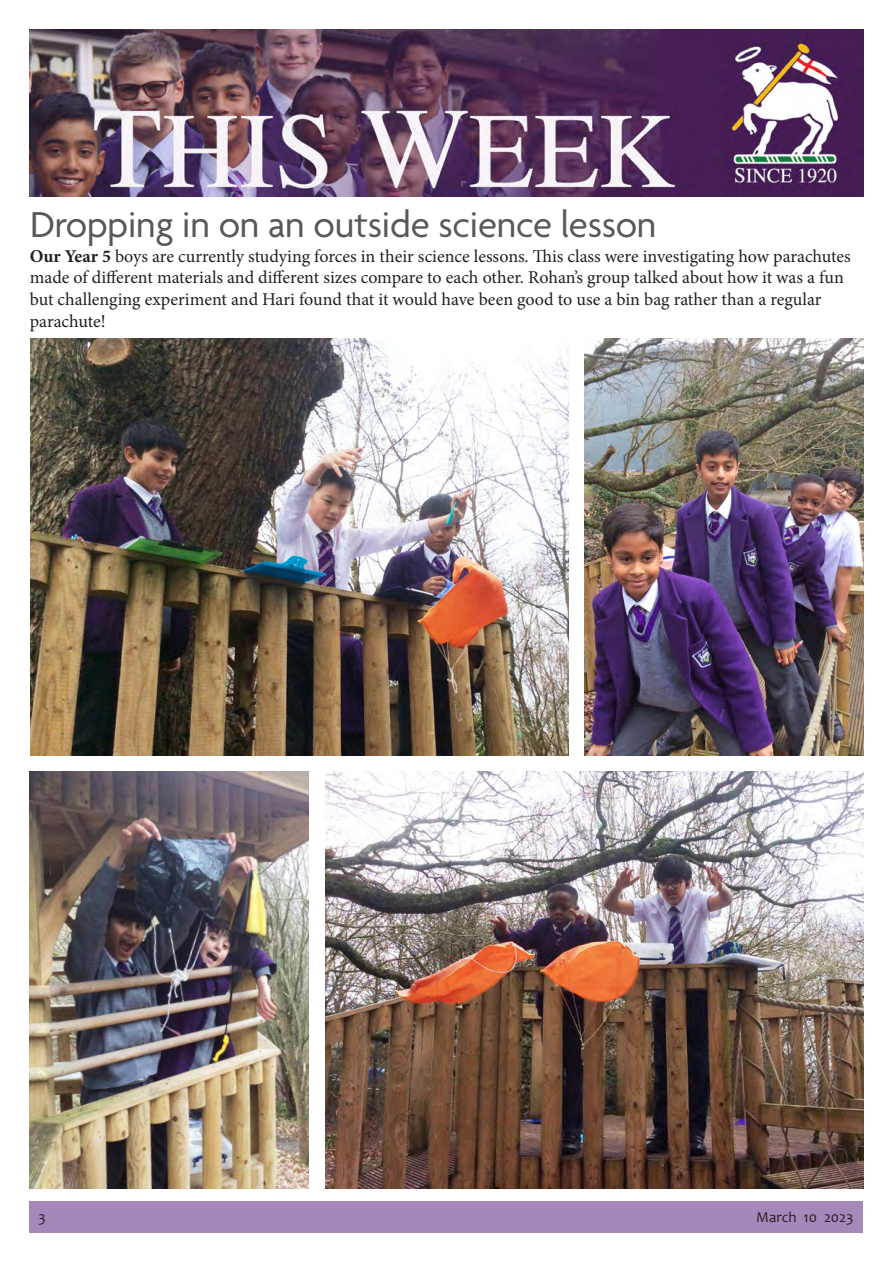
<style>
.page{position:relative;width:893px;height:1263px;background:#fff}
.page>*{position:absolute;margin:0;border:0;box-sizing:border-box;transform-origin:0 0}
.t1{font:39px "Agenda";letter-spacing:-.005em;color:#57585a}
.t2{font:18px/21.6px "Minion Pro";letter-spacing:-.005em;color:#231f20}
.t3{font:15px "Candara";color:#231f20}
.s1{font-weight:700}
</style>
<div class="page">
<div style="left:29px;top:1201px;width:834px;height:32px;background:#a488ba"></div>
<img style="left:30px;top:30px;width:833px;height:166px">
<img style="left:584px;top:339px;width:280px;height:417px">
<img style="left:30px;top:339px;width:538px;height:417px">
<img style="left:29px;top:771px;width:279px;height:417px">
<img style="left:325px;top:771px;width:538px;height:417px">
<p class="t1" style="left:30px;top:203px;width:628px">Dropping in on an outside science lesson</p>
<p class="t2" style="left:30px;top:245px;width:823px"><span class="s1">Our Year 5</span> boys are currently studying forces in their science lessons. This class were investigating how parachutes made of different materials and different sizes compare to each other. Rohan’s group talked about how it was a fun but challenging experiment and Hari found that it would have been good to use a bin bag rather than a regular parachute!</p>
<p class="t3" style="left:38px;top:1207px;width:9px">3</p>
<p class="t3" style="left:756px;top:1207px;width:99px">March 10 2023</p>
</div>
